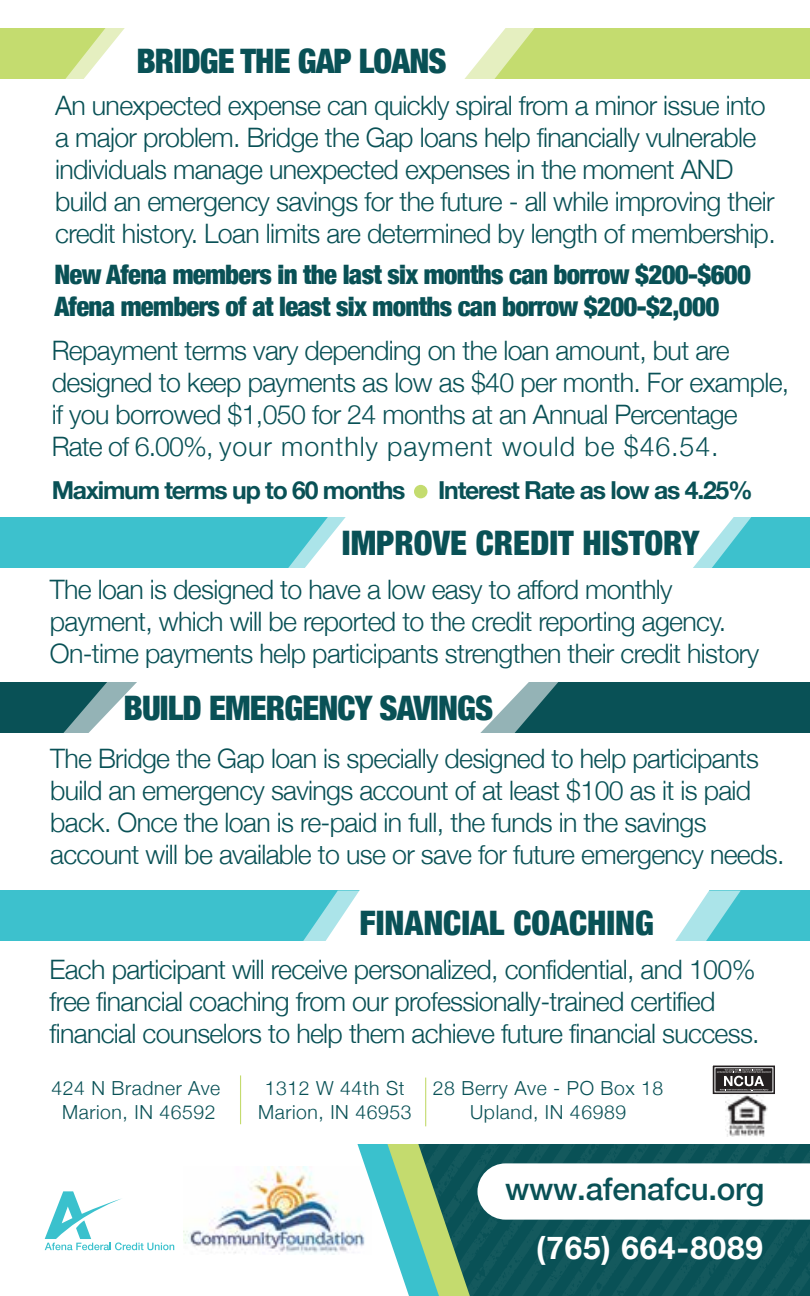
<style>
.page{position:relative;width:810px;height:1296px;background:#fff}
.page>*{position:absolute;margin:0;border:0;box-sizing:border-box;transform-origin:0 0}
.t1{font:900 condensed 33.75px "Helvetica Neue";letter-spacing:-.025em;color:#095156}
.t2{font:900 condensed 33.75px "Helvetica Neue";color:#095156}
.t3{font:700 31.5px "Helvetica Neue";letter-spacing:.03em;color:#fff}
.t4{font:500 31.28px "Helvetica Neue";letter-spacing:-.01em;color:#095156}
.t5{font:300 26.78px/32.2px "Helvetica Neue";letter-spacing:-.025em;color:#095156}
.t6{font:900 condensed 26.78px/32.2px "Helvetica Neue";letter-spacing:-.025em;color:#095156}
.t7{font:700 24.75px "Helvetica Neue";letter-spacing:-.05em;color:#095156}
.t8{font:300 19.35px/23.2px "Helvetica Neue";letter-spacing:.03em;color:#095156;text-align:center}
</style>
<div class="page">
<img style="left:183px;top:1166px;width:141px;height:89px">
<svg style="left:45px;top:1191px;width:129px;height:59px"></svg>
<div style="left:0;top:29px;width:810px;height:50px;background:#c4dc6f"></div>
<svg style="left:61px;top:28px;width:475px;height:51px"></svg>
<div style="left:414px;top:485px;width:14px;height:13px;background:#c4dc6f;border-radius:50%"></div>
<div style="left:0;top:517px;width:810px;height:51px;background:#3dc1cd"></div>
<svg style="left:288px;top:517px;width:463px;height:51px"></svg>
<div style="left:0;top:682px;width:810px;height:50px;background:#095156"></div>
<svg style="left:61px;top:682px;width:502px;height:51px"></svg>
<div style="left:0;top:890px;width:810px;height:51px;background:#3dc1cd"></div>
<svg style="left:303px;top:890px;width:438px;height:51px"></svg>
<hr style="left:240px;top:1075px;width:1px;height:49px;background:#c4db6e">
<svg style="left:324px;top:1066px;width:486px;height:230px"></svg>
<img style="left:725px;top:1093px;width:44px;height:44px">
<p class="t1" style="left:136px;top:47px;width:312px">BRIDGE THE GAP LOANS</p>
<p class="t5" style="left:55px;top:91px;width:722px">An unexpected expense can quickly spiral from a minor issue into a major problem. Bridge the Gap loans help financially vulnerable individuals manage unexpected expenses in the moment AND build an emergency savings for the future - all while improving their credit history. Loan limits are determined by length of membership.</p>
<p class="t6" style="left:54px;top:260px;width:698px">New Afena members in the last six months can borrow $200-$600<br>Afena members of at least six months can borrow $200-$2,000</p>
<p class="t5" style="left:52px;top:336px;width:739px">Repayment terms vary depending on the loan amount, but are designed to keep payments as low as $40 per month. For example, if you borrowed $1,050 for 24 months at an Annual Percentage Rate of 6.00%, your monthly payment would be $46.54.</p>
<p class="t7" style="left:52px;top:481px;width:355px">Maximum terms up to 60 months</p>
<p class="t7" style="left:438px;top:481px;width:316px">Interest Rate as low as 4.25%</p>
<p class="t2" style="left:342px;top:529px;width:359px">IMPROVE CREDIT HISTORY</p>
<p class="t5" style="left:50px;top:575px;width:711px">The loan is designed to have a low easy to afford monthly payment, which will be reported to the credit reporting agency.<br>On-time payments help participants strengthen their credit history</p>
<p class="t1" style="left:123px;top:694px;width:371px">BUILD EMERGENCY SAVINGS</p>
<p class="t5" style="left:50px;top:743px;width:736px">The Bridge the Gap loan is specially designed to help participants build an emergency savings account of at least $100 as it is paid back. Once the loan is re-paid in full, the funds in the savings account will be available to use or save for future emergency needs.</p>
<p class="t2" style="left:360px;top:909px;width:296px">FINANCIAL COACHING</p>
<p class="t5" style="left:50px;top:955px;width:712px">Each participant will receive personalized, confidential, and 100% free financial coaching from our professionally-trained certified financial counselors to help them achieve future financial success.</p>
<p class="t8" style="left:51px;top:1078px;width:170px">424 N Bradner Ave<br>Marion, IN 46592</p>
<p class="t8" style="left:258px;top:1078px;width:155px">1312 W 44th St<br>Marion, IN 46953</p>
<p class="t8" style="left:433px;top:1078px;width:232px">28 Berry Ave - PO Box 18<br>Upland, IN 46989</p>
<p class="t4" style="left:505px;top:1178px;width:261px">www.afenafcu.org</p>
<p class="t3" style="left:536px;top:1236px;width:228px">(765) 664-8089</p>
</div>
